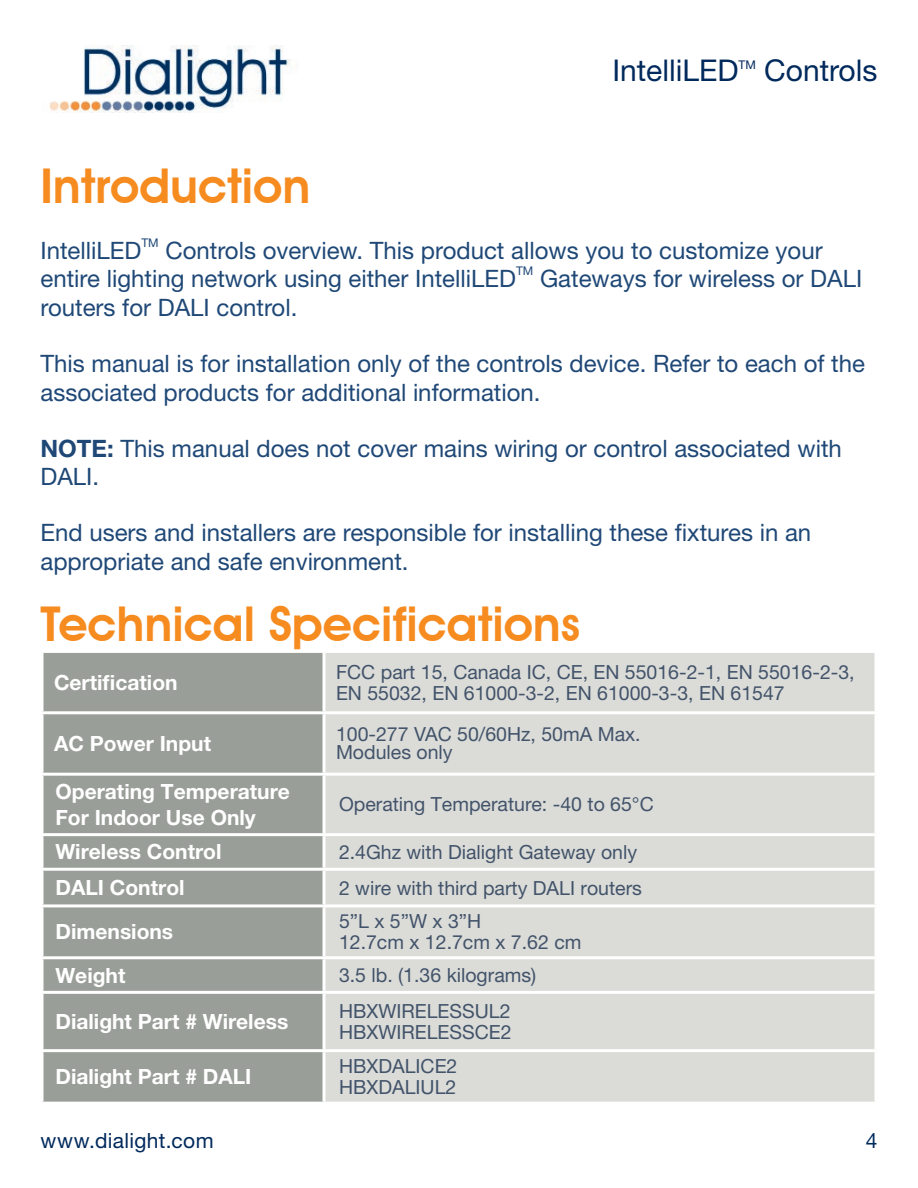
<style>
.page{position:relative;width:918px;height:1188px;background:#fff}
.page>*{position:absolute;margin:0;border:0;box-sizing:border-box;transform-origin:0 0}
.t1{font:600 48px "Avant Garde IT Cby BT";color:#f68b1f}
.t2{font:30px "Helvetica Neue LT Std";color:#00295c}
.t3{font:24px/28.8px "Helvetica Neue LT Std";color:#1f4877}
.t4{font:700 21px "Helvetica Neue LT Std";color:#fff}
.t5{font:21px "Helvetica Neue LT Std";letter-spacing:.015em;color:#00295c}
.t6{font:19.5px/21px "Helvetica Neue LT Std";color:#42536a}
.t7{font:12px "Helvetica Neue LT Std";color:#1f4877}
.t8{font:12px "Helvetica Neue LT Std";color:#00295c}
.s1{font-weight:700}
</style>
<div class="page">
<img style="left:49px;top:45px;width:249px;height:68px">
<div style="left:44px;top:653px;width:278px;height:449px;background:#9a9e98"></div>
<div style="left:326px;top:653px;width:548px;height:449px;background:#dbdcd8"></div>
<hr style="left:40px;top:773px;width:284px;height:3px;background:#fff">
<hr style="left:40px;top:833px;width:284px;height:3px;background:#fff">
<hr style="left:40px;top:868px;width:284px;height:3px;background:#fff">
<hr style="left:40px;top:904px;width:284px;height:3px;background:#fff">
<svg style="left:322px;top:653px;width:4px;height:58px"></svg>
<svg style="left:322px;top:714px;width:4px;height:59px"></svg>
<svg style="left:322px;top:776px;width:4px;height:57px"></svg>
<svg style="left:322px;top:836px;width:4px;height:32px"></svg>
<svg style="left:322px;top:871px;width:4px;height:33px"></svg>
<svg style="left:322px;top:907px;width:4px;height:49px"></svg>
<svg style="left:322px;top:959px;width:4px;height:32px"></svg>
<svg style="left:322px;top:994px;width:4px;height:55px"></svg>
<svg style="left:322px;top:1052px;width:4px;height:50px"></svg>
<hr style="left:324px;top:773px;width:554px;height:3px;background:#fff">
<hr style="left:324px;top:833px;width:554px;height:3px;background:#fff">
<svg style="left:43px;top:653px;width:1px;height:58px"></svg>
<svg style="left:874px;top:653px;width:1px;height:58px"></svg>
<hr style="left:40px;top:711px;width:284px;height:3px;background:#fff">
<svg style="left:42px;top:714px;width:2px;height:59px"></svg>
<hr style="left:324px;top:711px;width:554px;height:3px;background:#fff">
<svg style="left:874px;top:714px;width:1px;height:59px"></svg>
<svg style="left:43px;top:776px;width:1px;height:57px"></svg>
<svg style="left:874px;top:776px;width:1px;height:57px"></svg>
<svg style="left:42px;top:836px;width:2px;height:32px"></svg>
<svg style="left:874px;top:836px;width:1px;height:32px"></svg>
<svg style="left:43px;top:871px;width:1px;height:33px"></svg>
<hr style="left:324px;top:868px;width:554px;height:3px;background:#fff">
<svg style="left:874px;top:871px;width:1px;height:33px"></svg>
<svg style="left:42px;top:907px;width:2px;height:49px"></svg>
<hr style="left:324px;top:904px;width:554px;height:3px;background:#fff">
<svg style="left:874px;top:907px;width:1px;height:49px"></svg>
<hr style="left:40px;top:956px;width:284px;height:3px;background:#fff">
<svg style="left:42px;top:959px;width:2px;height:32px"></svg>
<hr style="left:324px;top:956px;width:554px;height:3px;background:#fff">
<svg style="left:874px;top:959px;width:1px;height:32px"></svg>
<hr style="left:40px;top:991px;width:284px;height:3px;background:#fff">
<svg style="left:43px;top:994px;width:1px;height:55px"></svg>
<hr style="left:324px;top:991px;width:554px;height:3px;background:#fff">
<svg style="left:874px;top:994px;width:1px;height:55px"></svg>
<hr style="left:40px;top:1049px;width:284px;height:3px;background:#fff">
<svg style="left:42px;top:1052px;width:2px;height:50px"></svg>
<hr style="left:324px;top:1049px;width:554px;height:3px;background:#fff">
<svg style="left:874px;top:1052px;width:1px;height:50px"></svg>
<p class="t2" style="left:612px;top:53px;width:128px">IntelliLED</p>
<p class="t8" style="left:738px;top:58px;width:19px">TM</p>
<p class="t2" style="left:764px;top:53px;width:115px">Controls</p>
<p class="t1" style="left:40px;top:157px;width:271px">Introduction</p>
<p class="t3" style="left:40px;top:235px;width:102px">IntelliLED</p>
<p class="t7" style="left:141px;top:235px;width:19px">TM</p>
<p class="t3" style="left:40px;top:235px;width:784px;text-indent:125px">Controls overview. This product allows you to customize your entire lighting network using either IntelliLED</p>
<p class="t7" style="left:516px;top:264px;width:19px">TM</p>
<p class="t3" style="left:540px;top:264px;width:324px">Gateways for wireless or DALI</p>
<p class="t3" style="left:40px;top:293px;width:258px">routers for DALI control.</p>
<p class="t3" style="left:40px;top:349px;width:826px">This manual is for installation only of the controls device. Refer to each of the associated products for additional information.</p>
<p class="t3" style="left:40px;top:433px;width:803px"><span class="s1">NOTE:</span> This manual does not cover mains wiring or control associated with<br>DALI.</p>
<p class="t3" style="left:40px;top:518px;width:772px">End users and installers are responsible for installing these fixtures in an appropriate and safe environment.</p>
<p class="t1" style="left:40px;top:595px;width:541px">Technical Specifications</p>
<p class="t4" style="left:54px;top:669px;width:125px">Certification</p>
<p class="t6" style="left:336px;top:661px;width:520px">FCC part 15, Canada IC, CE, EN 55016-2-1, EN 55016-2-3,<br>EN 55032, EN 61000-3-2, EN 61000-3-3, EN 61547</p>
<p class="t4" style="left:54px;top:731px;width:159px">AC Power Input</p>
<p class="t6" style="left:336px;top:724px;width:306px">100-277 VAC 50/60Hz, 50mA Max.</p>
<p class="t6" style="left:336px;top:742px;width:118px">Modules only</p>
<p class="t4" style="left:56px;top:779px;width:236px">Operating Temperature</p>
<p class="t4" style="left:56px;top:804px;width:202px">For Indoor Use Only</p>
<p class="t6" style="left:339px;top:794px;width:316px">Operating Temperature: -40 to 65°C</p>
<p class="t4" style="left:56px;top:839px;width:167px">Wireless Control</p>
<p class="t6" style="left:339px;top:841px;width:300px">2.4Ghz with Dialight Gateway only</p>
<p class="t4" style="left:56px;top:875px;width:131px">DALI Control</p>
<p class="t6" style="left:339px;top:877px;width:304px">2 wire with third party DALI routers</p>
<p class="t4" style="left:56px;top:919px;width:119px">Dimensions</p>
<p class="t6" style="left:339px;top:911px;width:144px">5”L x 5”W x 3”H</p>
<p class="t6" style="left:339px;top:932px;width:244px">12.7cm x 12.7cm x 7.62 cm</p>
<p class="t4" style="left:56px;top:962px;width:71px">Weight</p>
<p class="t6" style="left:339px;top:964px;width:199px">3.5 lb. (1.36 kilograms)</p>
<p class="t4" style="left:56px;top:1009px;width:234px">Dialight Part # Wireless</p>
<p class="t6" style="left:339px;top:1000px;width:173px">HBXWIRELESSUL2</p>
<p class="t6" style="left:339px;top:1021px;width:174px">HBXWIRELESSCE2</p>
<p class="t4" style="left:56px;top:1064px;width:197px">Dialight Part # DALI</p>
<p class="t6" style="left:339px;top:1056px;width:120px">HBXDALICE2</p>
<p class="t6" style="left:339px;top:1077px;width:119px">HBXDALIUL2</p>
<p class="t5" style="left:40px;top:1128px;width:175px">www.dialight.com</p>
<p class="t5" style="left:866px;top:1128px;width:13px">4</p>
</div>
